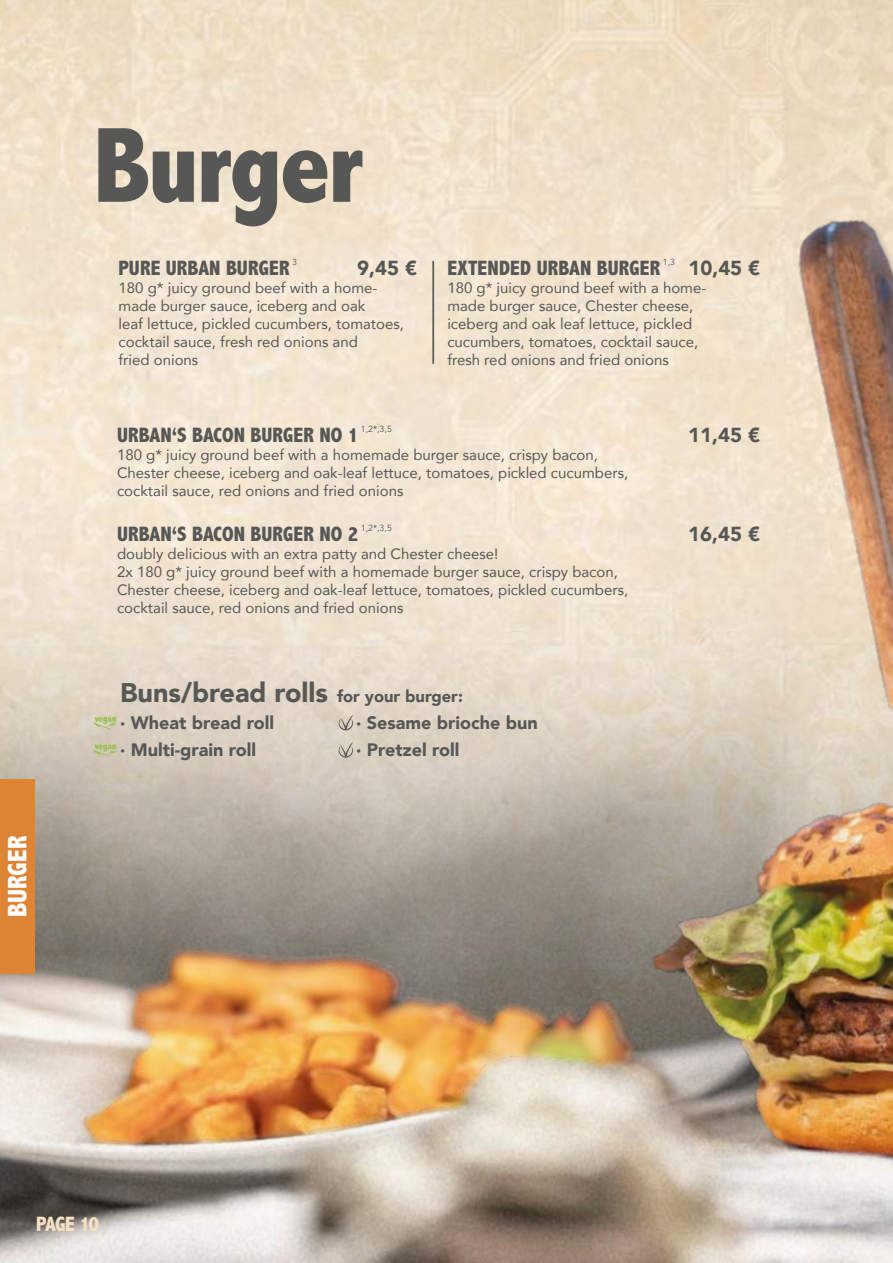
<style>
.page{position:relative;width:893px;height:1263px;background:#fff}
.page>*{position:absolute;margin:0;border:0;box-sizing:border-box;transform-origin:0 0}
.t1{font:800 condensed 108px "Abadi MT Pro";letter-spacing:-.02em;color:#575756}
.t2{font:900 27px "Avenir";color:#575756}
.t3{font:800 condensed 27px "Abadi MT Pro";letter-spacing:.005em;color:#fff}
.t4{font:800 condensed 21px "Abadi MT Pro";color:#575756}
.t5{font:800 condensed 21px "Abadi MT Pro";letter-spacing:-.06em;color:#f5e1c3}
.t6{font:900 20.25px "Avenir";color:#575756}
.t7{font:900 18px/27px "Avenir";color:#575756}
.t8{font:15px/18px "Avenir";color:#575756}
.t9{font:8.85px "Avenir";color:#575756}
.s1{font-size:16.5px}
</style>
<div class="page">
<img style="left:0;top:87px;width:893px;height:1176px">
<hr style="left:432px;top:261px;width:2px;height:103px;background:#575756">
<div style="left:0;top:779px;width:35px;height:195px;background:#de8435"></div>
<svg style="left:93px;top:744px;width:24px;height:13px"></svg>
<svg style="left:93px;top:717px;width:24px;height:12px"></svg>
<svg style="left:339px;top:742px;width:14px;height:16px"></svg>
<svg style="left:339px;top:715px;width:14px;height:15px"></svg>
<h2 class="t3" style="left:2px;top:917px;width:83px;rotate:-90deg">BURGER</h2>
<h1 class="t1" style="left:94px;top:106px;width:271px">Burger</h1>
<h3 class="t4" style="left:119px;top:257px;width:172px">PURE URBAN BURGER</h3>
<p class="t9" style="left:292px;top:257px;width:6px">3</p>
<h3 class="t6" style="left:357px;top:251px;width:61px">9,45 €</h3>
<p class="t8" style="left:119px;top:279px;width:287px">180 g* juicy ground beef with a home&shy;made burger sauce, iceberg and oak<br>leaf lettuce, pickled cucumbers, tomatoes, cocktail sauce, fresh red onions and<br>fried onions</p>
<h3 class="t4" style="left:447px;top:257px;width:215px">EXTENDED URBAN BURGER</h3>
<p class="t9" style="left:663px;top:257px;width:14px">1,3</p>
<h3 class="t6" style="left:688px;top:251px;width:73px">10,45 €</h3>
<p class="t8" style="left:447px;top:279px;width:261px">180 g* juicy ground beef with a home&shy;made burger sauce, Chester cheese, iceberg and oak leaf lettuce, pickled cucumbers, tomatoes, cocktail sauce, fresh red onions and fried onions</p>
<h3 class="t4" style="left:117px;top:423px;width:243px">URBAN‘S BACON BURGER NO 1</h3>
<p class="t9" style="left:361px;top:423px;width:33px">1,2*,3,5</p>
<h3 class="t6" style="left:688px;top:417px;width:73px">11,45 €</h3>
<p class="t8" style="left:117px;top:445px;width:513px">180 g* juicy ground beef with a homemade burger sauce, crispy bacon,<br>Chester cheese, iceberg and oak-leaf lettuce, tomatoes, pickled cucumbers, cocktail sauce, red onions and fried onions</p>
<h3 class="t4" style="left:117px;top:522px;width:243px">URBAN‘S BACON BURGER NO 2</h3>
<p class="t9" style="left:361px;top:522px;width:33px">1,2*,3,5</p>
<h3 class="t6" style="left:688px;top:516px;width:73px">16,45 €</h3>
<p class="t8" style="left:117px;top:544px;width:513px">doubly delicious with an extra patty and Chester cheese!<br>2x 180 g* juicy ground beef with a homemade burger sauce, crispy bacon, Chester cheese, iceberg and oak-leaf lettuce, tomatoes, pickled cucumbers, cocktail sauce, red onions and fried onions</p>
<h2 class="t2" style="left:120px;top:670px;width:344px">Buns/bread rolls <span class="s1">for your burger:</span></h2>
<p class="t7" style="left:120px;top:709px;width:155px">· Wheat bread roll · Multi-grain roll</p>
<p class="t7" style="left:356px;top:709px;width:183px">· Sesame brioche bun · Pretzel roll</p>
<h3 class="t5" style="left:36px;top:1212px;width:65px">PAGE 10</h3>
</div>
